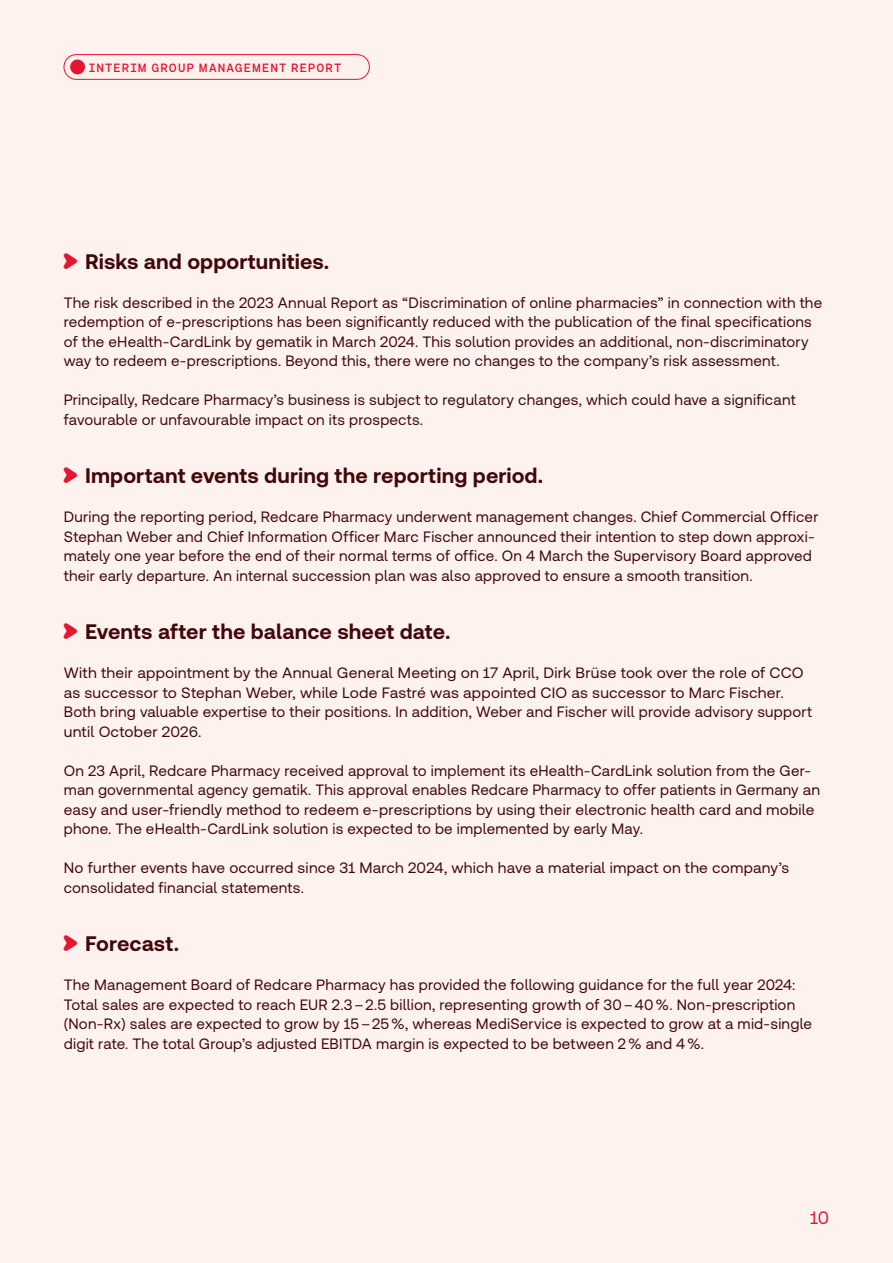
<style>
.page{position:relative;width:893px;height:1263px;background:#fef2ee}
.page>*{position:absolute;margin:0;border:0;box-sizing:border-box;transform-origin:0 0}
.t1{font:700 21px "Redcare Accessible";letter-spacing:.005em;color:#40080a}
.t2{font:18px "Redcare Accessible";color:#e51630}
.t3{font:15px/19.5px "Redcare Accessible";letter-spacing:.01em;color:#40080a}
.t4{font:12px "Redcare Accessible Mono";letter-spacing:.005em;color:#e51630}
</style>
<div class="page">
<div style="left:70px;top:60px;width:15px;height:14px;background:#e51630;border-radius:50%"></div>
<div style="left:64px;top:54px;width:306px;height:26px;border:1px solid #e51630;border-radius:12px"></div>
<p class="t4" style="left:89px;top:61px;width:255px">INTERIM GROUP MANAGEMENT REPORT</p>
<h1 class="t1" style="left:85px;top:249px;width:246px">Risks and opportunities.</h1>
<p class="t3" style="left:64px;top:293px;width:760px">The risk described in the 2023 Annual Report as “Discrimination of online pharmacies” in connection with the redemption of e-prescriptions has been significantly reduced with the publication of the final specifications of the eHealth-CardLink by gematik in March 2024. This solution provides an additional, non-discriminatory way to redeem e-prescriptions. Beyond this, there were no changes to the company’s risk assessment.</p>
<p class="t3" style="left:64px;top:390px;width:733px">Principally, Redcare Pharmacy’s business is subject to regulatory changes, which could have a significant favourable or unfavourable impact on its prospects.</p>
<h1 class="t1" style="left:85px;top:464px;width:460px">Important events during the reporting period.</h1>
<p class="t3" style="left:64px;top:507px;width:756px">During the reporting period, Redcare Pharmacy underwent management changes. Chief Commercial Officer Stephan Weber and Chief Information Officer Marc Fischer announced their intention to step down approxi&shy;mately one year before the end of their normal terms of office. On 4 March the Supervisory Board approved their early departure. An internal succession plan was also approved to ensure a smooth transition.</p>
<h1 class="t1" style="left:85px;top:620px;width:367px">Events after the balance sheet date.</h1>
<p class="t3" style="left:64px;top:663px;width:750px">With their appointment by the Annual General Meeting on 17 April, Dirk Brüse took over the role of CCO as successor to Stephan Weber, while Lode Fastré was appointed CIO as successor to Marc Fischer.<br>Both bring valuable expertise to their positions. In addition, Weber and Fischer will provide advisory support until October 2026.</p>
<p class="t3" style="left:64px;top:761px;width:758px">On 23 April, Redcare Pharmacy received approval to implement its eHealth-CardLink solution from the Ger&shy;man governmental agency gematik. This approval enables Redcare Pharmacy to offer patients in Germany an easy and user-friendly method to redeem e-prescriptions by using their electronic health card and mobile phone. The eHealth-CardLink solution is expected to be implemented by early May.</p>
<p class="t3" style="left:64px;top:858px;width:727px">No further events have occurred since 31 March 2024, which have a material impact on the company’s consolidated financial statements.</p>
<h1 class="t1" style="left:85px;top:932px;width:96px">Forecast.</h1>
<p class="t3" style="left:64px;top:975px;width:750px">The Management Board of Redcare Pharmacy has provided the following guidance for the full year 2024:<br>Total sales are expected to reach EUR 2.3–2.5 billion, representing growth of 30–40%. Non-prescription (Non-Rx) sales are expected to grow by 15–25%, whereas MediService is expected to grow at a mid-single digit rate. The total Group’s adjusted EBITDA margin is expected to be between 2% and 4%.</p>
<p class="t2" style="left:810px;top:1208px;width:20px">10</p>
</div>
